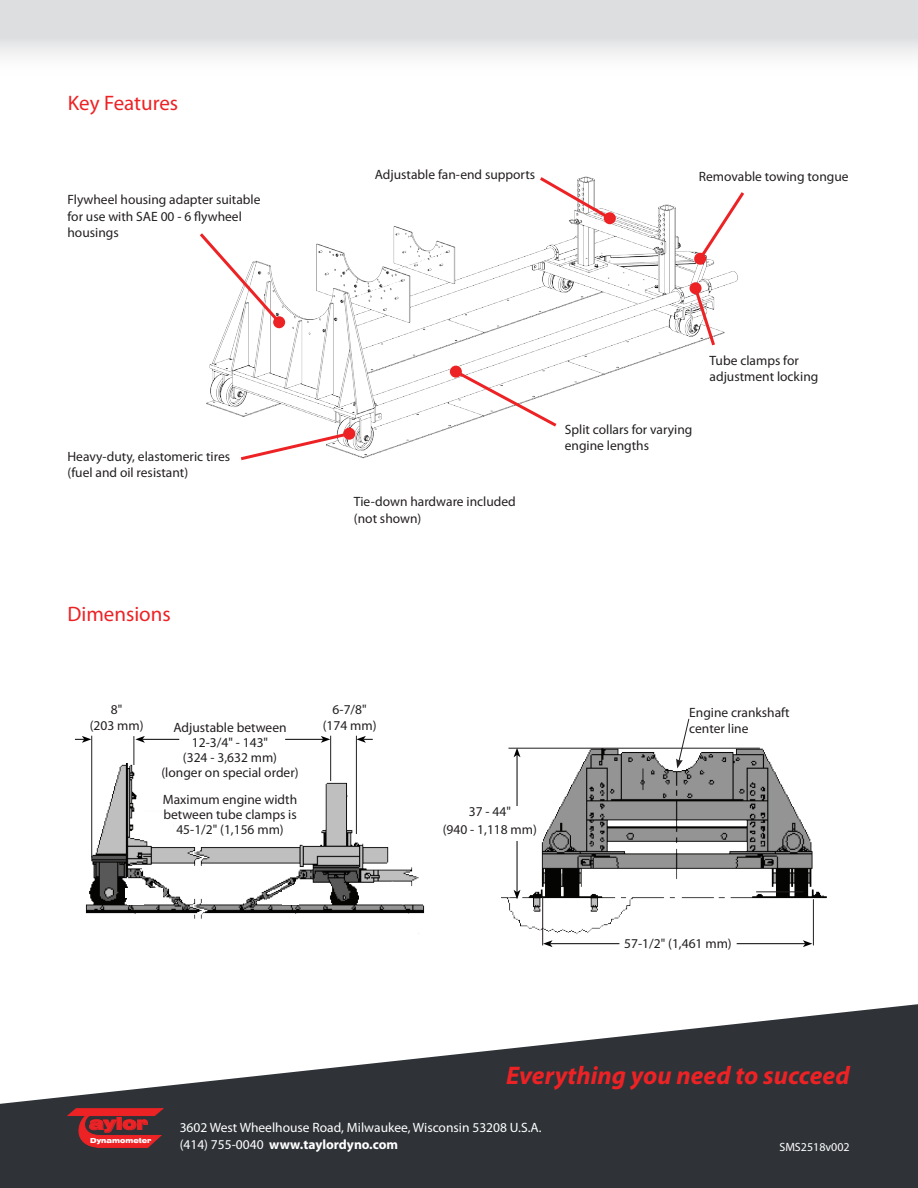
<style>
.page{position:relative;width:918px;height:1188px;background:#fff}
.page>*{position:absolute;margin:0;border:0;box-sizing:border-box;transform-origin:0 0}
.t1{font:italic 700 25.5px "Myriad Pro";color:#ed2225}
.t2{font:21px "Myriad Pro";color:#ed2225}
.t3{font:900 expanded 16.5px "Swiss 721 BT";color:#ed2225}
.t4{font:13.5px/16.2px "Myriad Pro";color:#231f20}
.t5{font:13.5px/16.5px "Myriad Pro";color:#fff}
.t6{font:12px "Myriad Pro";color:#fff}
.t7{font:900 expanded 6.9px "Swiss 721 BT";color:#fff;scale:.91 1}
.s1{font-weight:700}
</style>
<div class="page">
<img style="left:501px;top:748px;width:325px;height:189px">
<img style="left:85px;top:763px;width:340px;height:171px">
<img style="left:206px;top:204px;width:532px;height:255px">
<hr style="left:550px;top:943px;width:69px;height:1px;background:#000">
<svg style="left:543px;top:940px;width:10px;height:7px"></svg>
<hr style="left:737px;top:943px;width:68px;height:1px;background:#000">
<svg style="left:803px;top:940px;width:9px;height:7px"></svg>
<hr style="left:517px;top:755px;width:1px;height:137px;background:#000">
<svg style="left:514px;top:749px;width:6px;height:8px"></svg>
<svg style="left:514px;top:890px;width:6px;height:9px"></svg>
<div style="left:437px;top:806px;width:106px;height:34px;background:#fff"></div>
<hr style="left:142px;top:739px;width:37px;height:1px;background:#000">
<svg style="left:75px;top:736px;width:16px;height:7px"></svg>
<svg style="left:357px;top:736px;width:16px;height:7px"></svg>
<hr style="left:285px;top:739px;width:38px;height:1px;background:#000">
<svg style="left:321px;top:736px;width:9px;height:7px"></svg>
<div style="left:358px;top:813px;width:31px;height:27px;background:#fff"></div>
<div style="left:127px;top:897px;width:17px;height:8px;background:#fff"></div>
<div style="left:125px;top:888px;width:38px;height:9px;background:#fff"></div>
<hr style="left:356px;top:736px;width:1px;height:98px;background:#231f20">
<hr style="left:330px;top:736px;width:1px;height:45px;background:#231f20">
<hr style="left:91px;top:736px;width:1px;height:122px;background:#231f20">
<svg style="left:134px;top:736px;width:11px;height:29px"></svg>
<hr style="left:542px;top:897px;width:1px;height:48px;background:#231f20">
<hr style="left:813px;top:899px;width:1px;height:46px;background:#231f20">
<hr style="left:508px;top:748px;width:252px;height:1px;background:#231f20">
<svg style="left:643px;top:769px;width:1px;height:21px"></svg>
<hr style="left:756px;top:891px;width:47px;height:1px;background:#231f20">
<svg style="left:200px;top:230px;width:83px;height:96px"></svg>
<div style="left:273px;top:316px;width:12px;height:12px;background:#ed2225;border-radius:50%"></div>
<svg style="left:238px;top:430px;width:115px;height:31px"></svg>
<div style="left:343px;top:428px;width:12px;height:12px;background:#ed2225;border-radius:50%"></div>
<svg style="left:537px;top:176px;width:77px;height:46px"></svg>
<div style="left:604px;top:212px;width:12px;height:12px;background:#ed2225;border-radius:50%"></div>
<svg style="left:692px;top:285px;width:25px;height:64px"></svg>
<div style="left:690px;top:282px;width:12px;height:12px;background:#ed2225;border-radius:50%"></div>
<svg style="left:696px;top:192px;width:48px;height:71px"></svg>
<div style="left:694px;top:253px;width:12px;height:12px;background:#ed2225;border-radius:50%"></div>
<svg style="left:452px;top:368px;width:108px;height:61px"></svg>
<div style="left:450px;top:366px;width:12px;height:12px;background:#ed2225;border-radius:50%"></div>
<div style="left:282px;top:890px;width:16px;height:15px;background:#fff"></div>
<svg style="left:676px;top:718px;width:14px;height:51px"></svg>
<svg style="left:0;top:1004px;width:918px;height:184px;fill:#2f3338"></svg>
<svg style="left:68px;top:1108px;width:95px;height:40px;background:#92292d"></svg>
<div style="left:0;top:0;width:918px;height:78px;background:linear-gradient(to bottom,#d3d4d7,#fdfdfd)"></div>
<h2 class="t2" style="left:68px;top:90px;width:112px">Key Features</h2>
<p class="t4" style="left:68px;top:191px;width:195px">Flywheel housing adapter suitable for use with SAE 00 - 6 flywheel housings</p>
<p class="t4" style="left:375px;top:166px;width:162px">Adjustable fan-end supports</p>
<p class="t4" style="left:699px;top:168px;width:151px">Removable towing tongue</p>
<p class="t4" style="left:68px;top:448px;width:164px">Heavy-duty, elastomeric tires (fuel and oil resistant)</p>
<h2 class="t2" style="left:67px;top:601px;width:105px">Dimensions</h2>
<p class="t4" style="left:354px;top:493px;width:163px">Tie-down hardware included (not shown)</p>
<p class="t4" style="left:565px;top:421px;width:129px">Split collars for varying engine lengths</p>
<p class="t4" style="left:710px;top:352px;width:110px">Tube clamps for adjustment locking</p>
<p class="t4" style="left:90px;top:701px;width:55px;text-align:center">8"<br>(203 mm)</p>
<p class="t4" style="left:161px;top:720px;width:139px;line-height:15px;text-align:center">Adjustable between<br>12-3/4" - 143"<br>(324 - 3,632 mm) (longer on special order)</p>
<p class="t4" style="left:163px;top:792px;width:136px;line-height:15px;text-align:center">Maximum engine width between tube clamps is<br>45-1/2" (1,156 mm)</p>
<p class="t4" style="left:323px;top:701px;width:55px;text-align:center">6-7/8" (174 mm)</p>
<p class="t4" style="left:443px;top:802px;width:96px;line-height:18px;text-align:center">37 - 44"<br>(940 - 1,118 mm)</p>
<p class="t4" style="left:689px;top:704px;width:102px">Engine crankshaft center line</p>
<p class="t4" style="left:624px;top:936px;width:109px">57-1/2" (1,461 mm)</p>
<h1 class="t1" style="left:506px;top:1059px;width:345px">Everything you need to succeed</h1>
<p class="t3" style="left:89px;top:1114px;width:60px">aylor</p>
<p class="t7" style="left:90px;top:1136px;width:69px">Dynamometer</p>
<p class="t5" style="left:180px;top:1119px;width:363px">3602 West Wheelhouse Road, Milwaukee, Wisconsin 53208 U.S.A. (414) 755-0040 <span class="s1">www.taylordyno.com</span></p>
<p class="t6" style="left:779px;top:1140px;width:72px">SMS2518v002</p>
</div>
